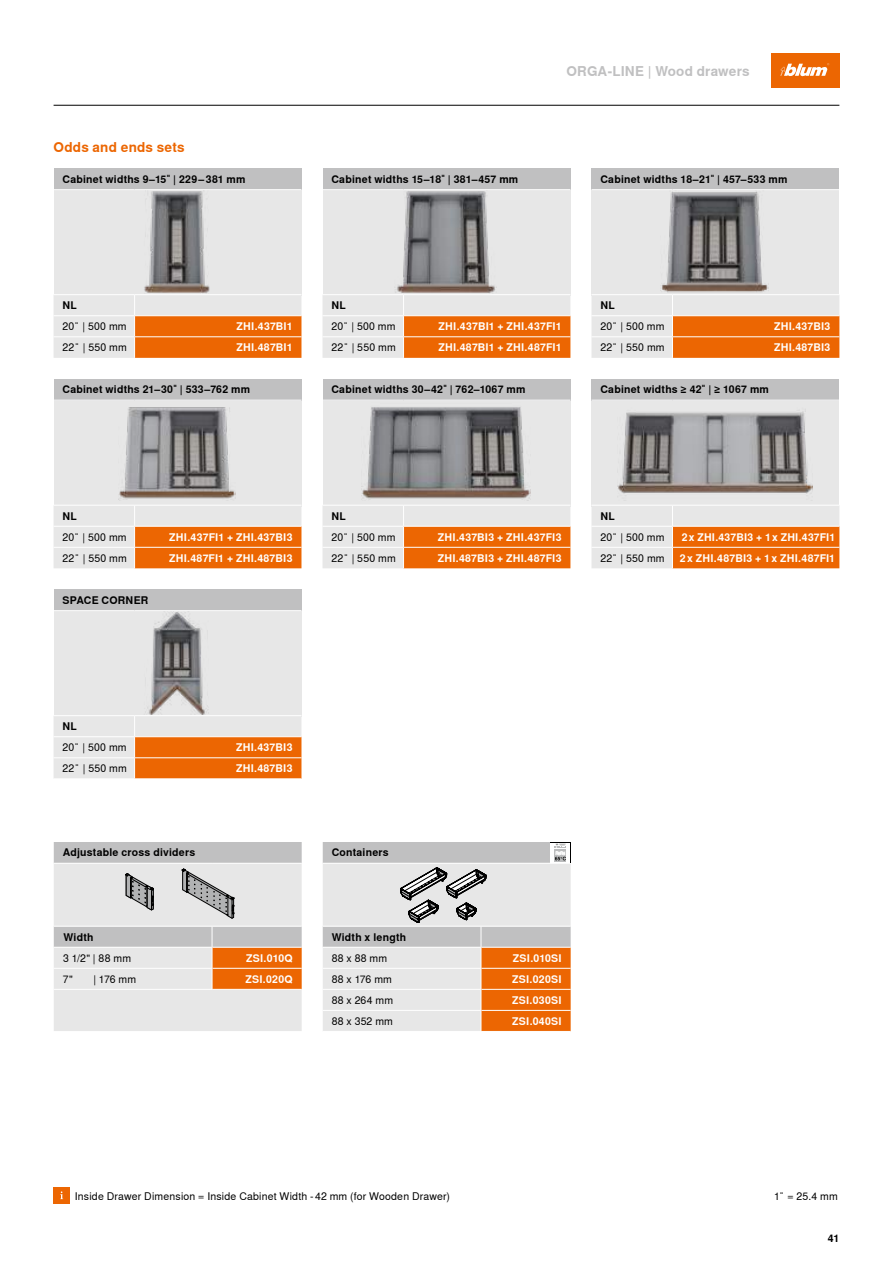
<style>
.page{position:relative;width:893px;height:1263px;background:#fff}
.page>*{position:absolute;margin:0;border:0;box-sizing:border-box;transform-origin:0 0}
.t1{font:700 13.5px "Nimbus Sans Global";letter-spacing:.01em;color:#c0c0c1}
.t2{font:700 13.5px "Nimbus Sans Global";letter-spacing:.015em;color:#ec6602}
.t3{font:700 10.5px/21px "Nimbus Sans Global";letter-spacing:.025em;color:#fff}
.t4{font:700 10.5px "Nimbus Sans Global";letter-spacing:.02em;color:#000}
.t5{font:10.5px/20.9px "Nimbus Sans Global";letter-spacing:.015em;color:#000}
</style>
<div class="page">
<div style="left:771px;top:54px;width:68px;height:34px;background:#ec6602"></div>
<svg style="left:780px;top:63px;width:49px;height:13px"></svg>
<div style="left:54px;top:190px;width:247px;height:106px;background:#e7e7e7"></div>
<img style="left:144px;top:191px;width:66px;height:102px">
<div style="left:323px;top:190px;width:247px;height:106px;background:#e7e7e7"></div>
<img style="left:395px;top:191px;width:102px;height:102px">
<div style="left:591px;top:190px;width:248px;height:106px;background:#e7e7e7"></div>
<img style="left:662px;top:191px;width:107px;height:102px">
<div style="left:54px;top:400px;width:247px;height:106px;background:#e7e7e7"></div>
<img style="left:119px;top:407px;width:116px;height:93px">
<div style="left:323px;top:400px;width:247px;height:106px;background:#e7e7e7"></div>
<img style="left:362px;top:407px;width:168px;height:94px">
<div style="left:591px;top:400px;width:248px;height:106px;background:#e7e7e7"></div>
<img style="left:618px;top:411px;width:194px;height:83px">
<div style="left:54px;top:611px;width:247px;height:106px;background:#e7e7e7"></div>
<img style="left:147px;top:612px;width:60px;height:103px">
<svg style="left:54px;top:842px;width:248px;height:189px;background:#dbd1c9"></svg>
<svg style="left:323px;top:842px;width:248px;height:189px;background:#dac6b7"></svg>
<div style="left:54px;top:1187px;width:16px;height:16px;background:#ec6602"></div>
<svg style="left:60px;top:1191px;width:3px;height:8px"></svg>
<div style="left:54px;top:168px;width:247px;height:22px;background:#c0c0c1"></div>
<hr style="left:54px;top:189px;width:81px;height:1px;background:#fff">
<hr style="left:135px;top:189px;width:166px;height:1px;background:#fff">
<hr style="left:54px;top:294px;width:81px;height:1px;background:#fff">
<hr style="left:135px;top:294px;width:166px;height:1px;background:#fff">
<svg style="left:54px;top:295px;width:247px;height:63px;background:#e9af83"></svg>
<hr style="left:54px;top:336px;width:81px;height:1px;background:#fff">
<hr style="left:135px;top:336px;width:166px;height:1px;background:#fff">
<div style="left:323px;top:168px;width:247px;height:22px;background:#c0c0c1"></div>
<hr style="left:323px;top:189px;width:81px;height:1px;background:#fff">
<hr style="left:404px;top:189px;width:166px;height:1px;background:#fff">
<hr style="left:323px;top:294px;width:81px;height:1px;background:#fff">
<hr style="left:404px;top:294px;width:166px;height:1px;background:#fff">
<svg style="left:323px;top:295px;width:247px;height:63px;background:#e9af83"></svg>
<hr style="left:323px;top:336px;width:81px;height:1px;background:#fff">
<hr style="left:404px;top:336px;width:166px;height:1px;background:#fff">
<div style="left:591px;top:168px;width:248px;height:22px;background:#c0c0c1"></div>
<hr style="left:591px;top:189px;width:81px;height:1px;background:#fff">
<hr style="left:672px;top:189px;width:167px;height:1px;background:#fff">
<hr style="left:591px;top:294px;width:81px;height:1px;background:#fff">
<hr style="left:672px;top:294px;width:167px;height:1px;background:#fff">
<svg style="left:591px;top:295px;width:248px;height:63px;background:#e9af83"></svg>
<hr style="left:591px;top:336px;width:81px;height:1px;background:#fff">
<hr style="left:672px;top:336px;width:167px;height:1px;background:#fff">
<div style="left:54px;top:379px;width:247px;height:21px;background:#c0c0c1"></div>
<hr style="left:54px;top:400px;width:81px;height:1px;background:#fff">
<hr style="left:135px;top:400px;width:166px;height:1px;background:#fff">
<svg style="left:54px;top:505px;width:247px;height:63px;background:#e9af84"></svg>
<hr style="left:54px;top:547px;width:81px;height:1px;background:#fff">
<hr style="left:135px;top:547px;width:166px;height:1px;background:#fff">
<div style="left:323px;top:379px;width:247px;height:21px;background:#c0c0c1"></div>
<hr style="left:323px;top:400px;width:81px;height:1px;background:#fff">
<hr style="left:404px;top:400px;width:166px;height:1px;background:#fff">
<svg style="left:323px;top:505px;width:247px;height:63px;background:#e9af84"></svg>
<hr style="left:323px;top:547px;width:81px;height:1px;background:#fff">
<hr style="left:404px;top:547px;width:166px;height:1px;background:#fff">
<div style="left:591px;top:379px;width:248px;height:21px;background:#c0c0c1"></div>
<hr style="left:591px;top:400px;width:81px;height:1px;background:#fff">
<hr style="left:672px;top:400px;width:167px;height:1px;background:#fff">
<svg style="left:591px;top:505px;width:248px;height:63px;background:#eab084"></svg>
<hr style="left:591px;top:547px;width:81px;height:1px;background:#fff">
<hr style="left:672px;top:547px;width:167px;height:1px;background:#fff">
<div style="left:54px;top:589px;width:247px;height:22px;background:#c0c0c1"></div>
<hr style="left:54px;top:610px;width:81px;height:1px;background:#fff">
<hr style="left:135px;top:610px;width:166px;height:1px;background:#fff">
<hr style="left:54px;top:715px;width:81px;height:1px;background:#fff">
<hr style="left:135px;top:715px;width:166px;height:1px;background:#fff">
<svg style="left:54px;top:716px;width:247px;height:62px;background:#e9af83"></svg>
<hr style="left:54px;top:757px;width:81px;height:1px;background:#fff">
<hr style="left:135px;top:757px;width:166px;height:1px;background:#fff">
<hr style="left:54px;top:105px;width:785px;height:1px;background:#000">
<p class="t2" style="left:54px;top:140px;width:132px">Odds and ends sets</p>
<p class="t1" style="left:566px;top:63px;width:185px">ORGA-LINE | Wood drawers</p>
<p class="t4" style="left:63px;top:173px;width:185px">Cabinet widths 9–15̎ | 229 – 381 mm</p>
<p class="t4" style="left:331px;top:173px;width:188px">Cabinet widths 15–18̎ | 381–457 mm</p>
<p class="t4" style="left:600px;top:173px;width:188px">Cabinet widths 18–21̎ | 457–533 mm</p>
<p class="t4" style="left:63px;top:299px;width:16px">NL</p>
<p class="t5" style="left:63px;top:316px;width:66px">20̎ | 500 mm</p>
<p class="t3" style="left:237px;top:316px;width:58px">ZHI.437BI1</p>
<p class="t5" style="left:63px;top:337px;width:66px">22̎ | 550 mm</p>
<p class="t3" style="left:236px;top:337px;width:58px">ZHI.487BI1</p>
<p class="t4" style="left:331px;top:299px;width:16px">NL</p>
<p class="t5" style="left:331px;top:316px;width:66px">20̎ | 500 mm</p>
<p class="t3" style="left:439px;top:316px;width:124px">ZHI.437BI1 + ZHI.437FI1</p>
<p class="t5" style="left:331px;top:337px;width:66px">22̎ | 550 mm</p>
<p class="t3" style="left:438px;top:337px;width:125px">ZHI.487BI1 + ZHI.487FI1</p>
<p class="t4" style="left:600px;top:299px;width:16px">NL</p>
<p class="t5" style="left:600px;top:316px;width:66px">20̎ | 500 mm</p>
<p class="t3" style="left:774px;top:316px;width:58px">ZHI.437BI3</p>
<p class="t5" style="left:600px;top:337px;width:66px">22̎ | 550 mm</p>
<p class="t3" style="left:774px;top:337px;width:58px">ZHI.487BI3</p>
<p class="t4" style="left:63px;top:384px;width:189px">Cabinet widths 21–30̎ | 533–762 mm</p>
<p class="t4" style="left:331px;top:384px;width:195px">Cabinet widths 30–42̎ | 762–1067 mm</p>
<p class="t4" style="left:600px;top:384px;width:170px">Cabinet widths ≥ 42̎ | ≥ 1067 mm</p>
<p class="t4" style="left:63px;top:510px;width:16px">NL</p>
<p class="t5" style="left:63px;top:526px;width:66px">20̎ | 500 mm</p>
<p class="t3" style="left:169px;top:526px;width:125px">ZHI.437FI1 + ZHI.437BI3</p>
<p class="t5" style="left:63px;top:548px;width:66px">22̎ | 550 mm</p>
<p class="t3" style="left:169px;top:548px;width:125px">ZHI.487FI1 + ZHI.487BI3</p>
<p class="t4" style="left:63px;top:594px;width:87px">SPACE CORNER</p>
<p class="t4" style="left:331px;top:510px;width:16px">NL</p>
<p class="t5" style="left:331px;top:526px;width:66px">20̎ | 500 mm</p>
<p class="t3" style="left:438px;top:526px;width:125px">ZHI.437BI3 + ZHI.437FI3</p>
<p class="t5" style="left:331px;top:548px;width:66px">22̎ | 550 mm</p>
<p class="t3" style="left:438px;top:548px;width:125px">ZHI.487BI3 + ZHI.487FI3</p>
<p class="t4" style="left:600px;top:510px;width:16px">NL</p>
<p class="t5" style="left:600px;top:526px;width:66px">20̎ | 500 mm</p>
<p class="t3" style="left:682px;top:526px;width:155px">2 x ZHI.437BI3 + 1 x ZHI.437FI1</p>
<p class="t5" style="left:600px;top:548px;width:66px">22̎ | 550 mm</p>
<p class="t3" style="left:680px;top:548px;width:157px">2 x ZHI.487BI3 + 1 x ZHI.487FI1</p>
<p class="t4" style="left:63px;top:720px;width:16px">NL</p>
<p class="t5" style="left:63px;top:737px;width:66px">20̎ | 500 mm</p>
<p class="t3" style="left:236px;top:737px;width:58px">ZHI.437BI3</p>
<p class="t5" style="left:63px;top:758px;width:66px">22̎ | 550 mm</p>
<p class="t3" style="left:236px;top:758px;width:58px">ZHI.487BI3</p>
<p class="t4" style="left:63px;top:847px;width:134px">Adjustable cross dividers</p>
<p class="t4" style="left:332px;top:847px;width:59px">Containers</p>
<p class="t4" style="left:63px;top:931px;width:32px">Width</p>
<p class="t4" style="left:332px;top:931px;width:76px">Width x length</p>
<p class="t5" style="left:63px;top:948px;width:70px">3 1/2" | 88 mm<br>7"</p>
<p class="t5" style="left:93px;top:968px;width:44px">| 176 mm</p>
<p class="t3" style="left:246px;top:947px;width:49px">ZSI.010Q<br>ZSI.020Q</p>
<p class="t5" style="left:332px;top:947px;width:57px">88 x 88 mm</p>
<p class="t3" style="left:513px;top:947px;width:50px">ZSI.010SI</p>
<p class="t5" style="left:332px;top:968px;width:62px">88 x 176 mm</p>
<p class="t3" style="left:512px;top:968px;width:51px">ZSI.020SI</p>
<p class="t5" style="left:332px;top:990px;width:63px">88 x 264 mm</p>
<p class="t3" style="left:512px;top:989px;width:51px">ZSI.030SI</p>
<p class="t5" style="left:332px;top:1011px;width:63px">88 x 352 mm</p>
<p class="t3" style="left:512px;top:1010px;width:51px">ZSI.040SI</p>
<p class="t5" style="left:75px;top:1186px;width:377px">Inside Drawer Dimension = Inside Cabinet Width -42 mm (for Wooden Drawer)</p>
<p class="t5" style="left:774px;top:1186px;width:65px">1̎ = 25.4 mm</p>
<p class="t4" style="left:828px;top:1232px;width:13px">41</p>
</div>
